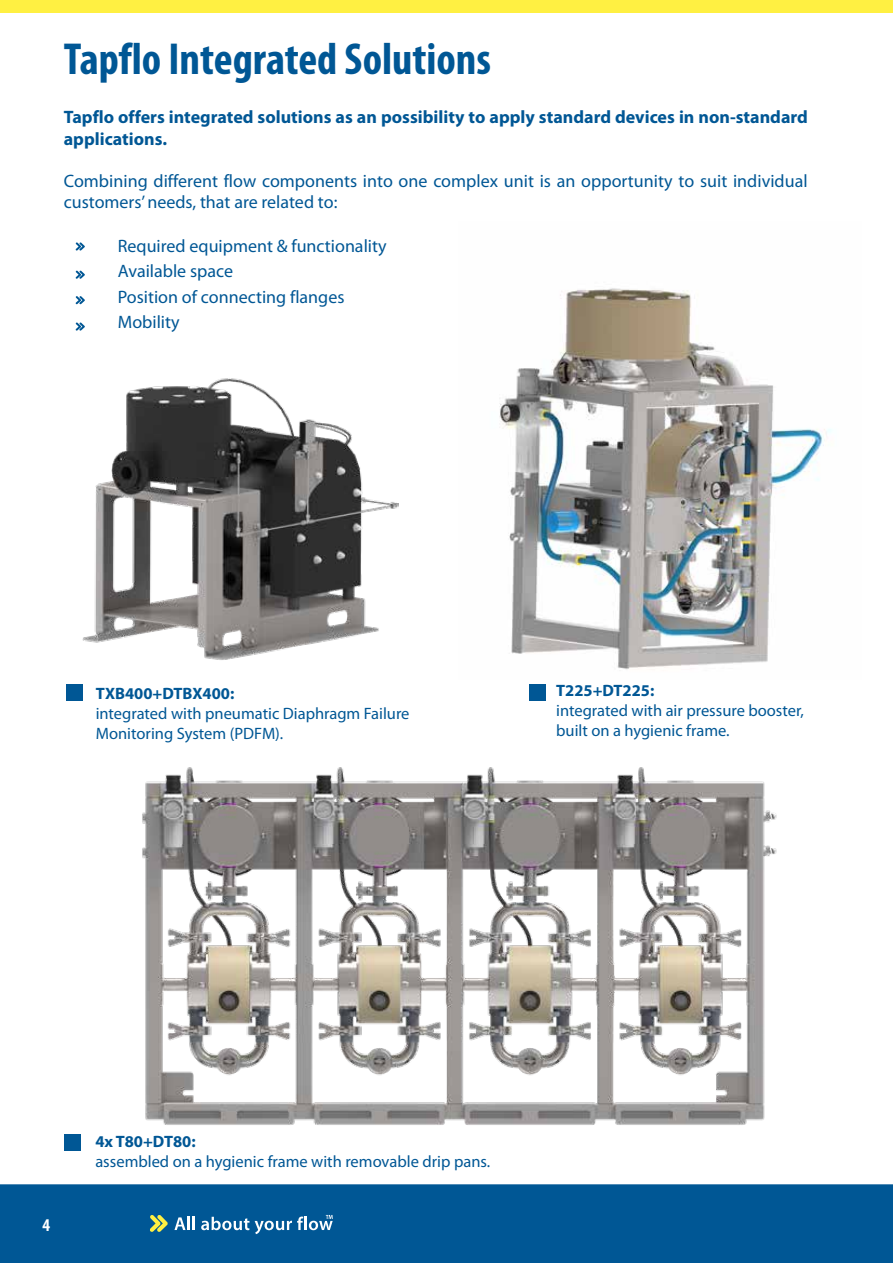
<style>
.page{position:relative;width:893px;height:1263px;background:#fff}
.page>*{position:absolute;margin:0;border:0;box-sizing:border-box;transform-origin:0 0}
.t1{font:700 condensed 45px "Myriad Pro";color:#005795}
.t2{font:18px/25.5px "Myriad Pro";color:#005795}
.t3{font:700 18px/21.6px "Myriad Pro";color:#005795}
.t4{font:700 condensed 18px "Myriad Pro";color:#fff}
.t5{font:16.5px/19.8px "Myriad Pro";color:#005795}
.t6{font:700 16.5px "Myriad Pro";color:#005795}
</style>
<div class="page">
<div style="left:0;top:1184px;width:893px;height:79px;background:#005795"></div>
<div style="left:0;top:0;width:893px;height:13px;background:#fff042"></div>
<svg style="left:150px;top:1215px;width:18px;height:17px"></svg>
<svg style="left:174px;top:1217px;width:21px;height:13px"></svg>
<svg style="left:201px;top:1217px;width:48px;height:13px"></svg>
<svg style="left:255px;top:1215px;width:78px;height:19px"></svg>
<img style="left:82px;top:378px;width:316px;height:282px">
<img style="left:499px;top:288px;width:333px;height:382px">
<img style="left:142px;top:767px;width:635px;height:358px">
<svg style="left:76px;top:242px;width:9px;height:9px"></svg>
<svg style="left:76px;top:271px;width:9px;height:8px"></svg>
<svg style="left:76px;top:296px;width:9px;height:8px"></svg>
<svg style="left:76px;top:322px;width:9px;height:9px"></svg>
<div style="left:529px;top:684px;width:17px;height:16px;background:#005795"></div>
<div style="left:64px;top:1134px;width:17px;height:17px;background:#005795"></div>
<div style="left:66px;top:684px;width:17px;height:16px;background:#005795"></div>
<h1 class="t1" style="left:64px;top:31px;width:429px">Tapflo Integrated Solutions</h1>
<p class="t3" style="left:64px;top:106px;width:746px">Tapflo offers integrated solutions as an possibility to apply standard devices in non-standard applications.</p>
<p class="t2" style="left:64px;top:170px;width:745px;line-height:21px">Combining different flow components into one complex unit is an opportunity to suit individual customers’ needs, that are related to:</p>
<p class="t2" style="left:118px;top:233px;width:270px">Required equipment &amp; functionality<br>Available space<br>Position of connecting flanges<br>Mobility</p>
<p class="t6" style="left:96px;top:683px;width:140px">TXB400+DTBX400:</p>
<p class="t5" style="left:96px;top:703px;width:315px">integrated with pneumatic Diaphragm Failure<br>Monitoring System (PDFM).</p>
<p class="t6" style="left:556px;top:680px;width:100px">T225+DT225:</p>
<p class="t5" style="left:556px;top:700px;width:249px">integrated with air pressure booster, built on a hygienic frame.</p>
<p class="t4" style="left:43px;top:1214px;width:9px">4</p>
<p class="t6" style="left:95px;top:1130px;width:102px">4x T80+DT80:</p>
<p class="t5" style="left:95px;top:1151px;width:396px">assembled on a hygienic frame with removable drip pans.</p>
</div>
